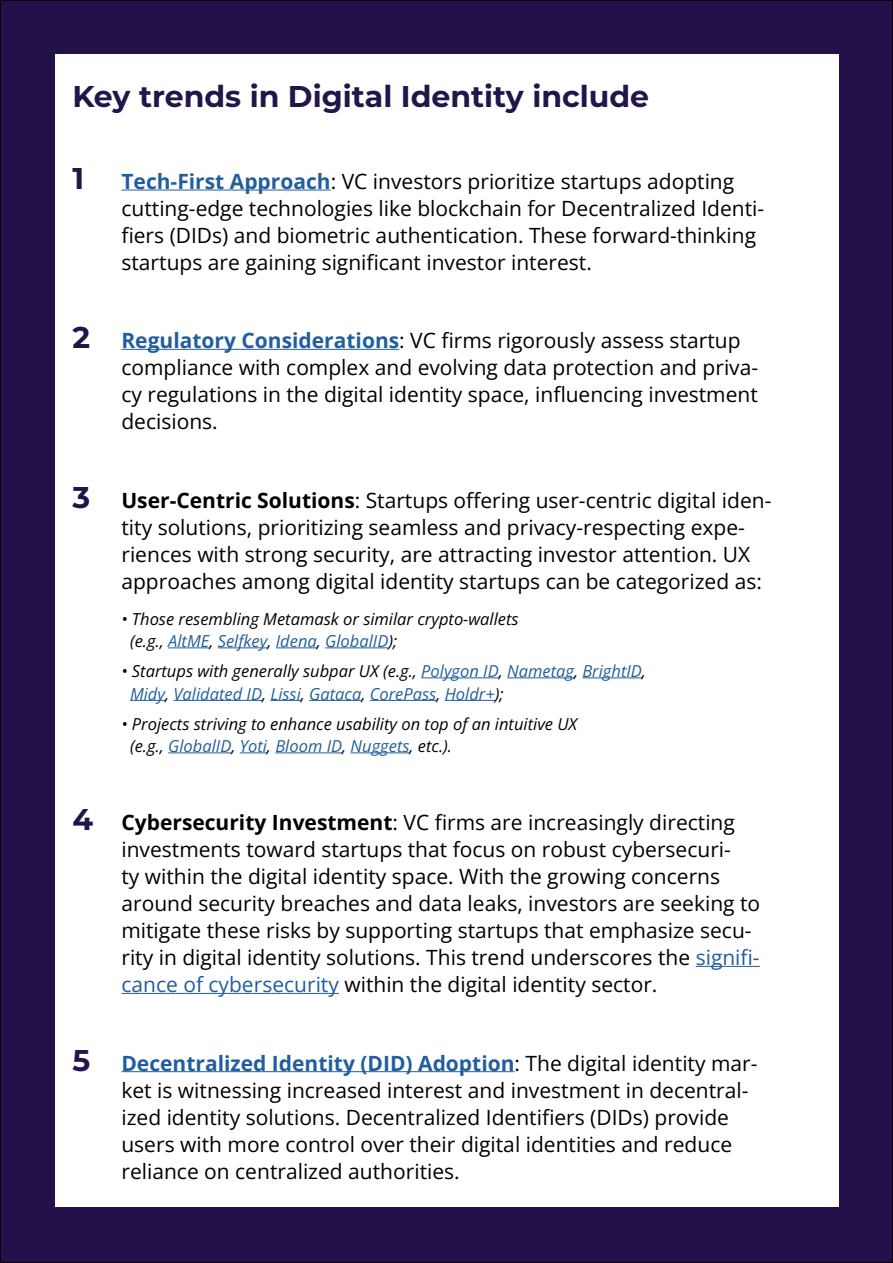
<style>
.page{position:relative;width:893px;height:1263px;background:#241149}
.page>*{position:absolute;margin:0;border:0;box-sizing:border-box;transform-origin:0 0}
.t1{font:700 30px "Montserrat";color:#221549}
.t2{font:21px/27px "Open Sans";color:#000}
.t3{font:italic 16.5px/22.5px "Open Sans";color:#000}
.t4{font:italic 16.5px/22.5px "Open Sans";color:#215e9e}
.s1{font-weight:700;color:#215e9e}
.s2{font-weight:700}
.s3{color:#215e9e}
.s4{color:#000}
</style>
<div class="page">
<div style="left:55px;top:54px;width:783px;height:1152px;background:#fff"></div>
<hr style="left:121px;top:190px;width:210px;height:1px;background:#215e9e">
<hr style="left:121px;top:349px;width:278px;height:1px;background:#215e9e">
<hr style="left:121px;top:1071px;width:394px;height:1px;background:#215e9e">
<hr style="left:696px;top:966px;width:64px;height:1px;background:#215e9e">
<hr style="left:121px;top:993px;width:218px;height:1px;background:#215e9e">
<hr style="left:168px;top:648px;width:41px;height:1px;background:#215e9e">
<hr style="left:218px;top:648px;width:49px;height:1px;background:#215e9e">
<hr style="left:276px;top:648px;width:41px;height:1px;background:#215e9e">
<hr style="left:325px;top:648px;width:63px;height:1px;background:#215e9e">
<hr style="left:421px;top:678px;width:78px;height:1px;background:#215e9e">
<hr style="left:507px;top:678px;width:67px;height:1px;background:#215e9e">
<hr style="left:582px;top:678px;width:60px;height:1px;background:#215e9e">
<hr style="left:130px;top:700px;width:35px;height:1px;background:#215e9e">
<hr style="left:173px;top:700px;width:89px;height:1px;background:#215e9e">
<hr style="left:270px;top:700px;width:31px;height:1px;background:#215e9e">
<hr style="left:309px;top:700px;width:52px;height:1px;background:#215e9e">
<hr style="left:370px;top:700px;width:66px;height:1px;background:#215e9e">
<hr style="left:445px;top:700px;width:50px;height:1px;background:#215e9e">
<hr style="left:168px;top:753px;width:63px;height:1px;background:#215e9e">
<svg style="left:240px;top:753px;width:27px;height:1px"></svg>
<hr style="left:275px;top:753px;width:67px;height:1px;background:#215e9e">
<hr style="left:351px;top:753px;width:59px;height:1px;background:#215e9e">
<h1 class="t1" style="left:72px;top:75px;width:578px">Key trends in Digital Identity include</h1>
<h1 class="t1" style="left:72px;top:157px;width:13px">1</h1>
<p class="t2" style="left:121px;top:167px;width:644px"><span class="s1">Tech-First Approach</span>: VC investors prioritize startups adopting cutting-edge technologies like blockchain for Decentralized Identi&shy;fiers (DIDs) and biometric authentication. These forward-thinking startups are gaining significant investor interest.</p>
<h1 class="t1" style="left:72px;top:316px;width:19px">2</h1>
<p class="t2" style="left:121px;top:327px;width:638px"><span class="s1">Regulatory Considerations</span>: VC firms rigorously assess startup compliance with complex and evolving data protection and priva&shy;cy regulations in the digital identity space, influencing investment decisions.</p>
<h1 class="t1" style="left:72px;top:475px;width:19px">3</h1>
<p class="t2" style="left:121px;top:486px;width:652px"><span class="s2">User-Centric Solutions</span>: Startups offering user-centric digital iden&shy;tity solutions, prioritizing seamless and privacy-respecting expe&shy;riences with strong security, are attracting investor attention. UX approaches among digital identity startups can be categorized as:</p>
<p class="t3" style="left:130px;top:607px;width:390px;text-indent:-9px">• Those resembling Metamask or similar crypto-wallets (e.g., <span class="s3">AltME</span>, <span class="s3">Selfkey</span>, <span class="s3">Idena</span>, <span class="s3">GlobalID</span>);</p>
<p class="t4" style="left:130px;top:659px;width:518px;text-indent:-9px"><span class="s4">• Startups with generally subpar UX (e.g.,</span> Polygon ID<span class="s4">,</span> Nametag<span class="s4">,</span> BrightID<span class="s4">,<br></span>Midy<span class="s4">,</span> Validated ID<span class="s4">,</span> Lissi<span class="s4">,</span> Gataca<span class="s4">,</span> CorePass<span class="s4">,</span> Holdr+<span class="s4">);</span></p>
<p class="t3" style="left:130px;top:712px;width:449px;text-indent:-9px">• Projects striving to enhance usability on top of an intuitive UX (e.g., <span class="s3">GlobalID</span>, <span class="s3">Yoti</span>, <span class="s3">Bloom ID</span>, <span class="s3">Nuggets</span>, etc.).</p>
<h1 class="t1" style="left:72px;top:798px;width:22px">4</h1>
<p class="t2" style="left:121px;top:809px;width:640px"><span class="s2">Cybersecurity Investment</span>: VC firms are increasingly directing investments toward startups that focus on robust cybersecuri-<br>ty within the digital identity space. With the growing concerns around security breaches and data leaks, investors are seeking to mitigate these risks by supporting startups that emphasize secu&shy;rity in digital identity solutions. This trend underscores the <span class="s3">signifi&shy;cance of cybersecurity</span> within the digital identity sector.</p>
<h1 class="t1" style="left:72px;top:1038px;width:19px">5</h1>
<p class="t2" style="left:121px;top:1049px;width:638px"><span class="s1">Decentralized Identity (DID) Adoption</span>: The digital identity mar&shy;ket is witnessing increased interest and investment in decentral&shy;ized identity solutions. Decentralized Identifiers (DIDs) provide users with more control over their digital identities and reduce reliance on centralized authorities.</p>
</div>
